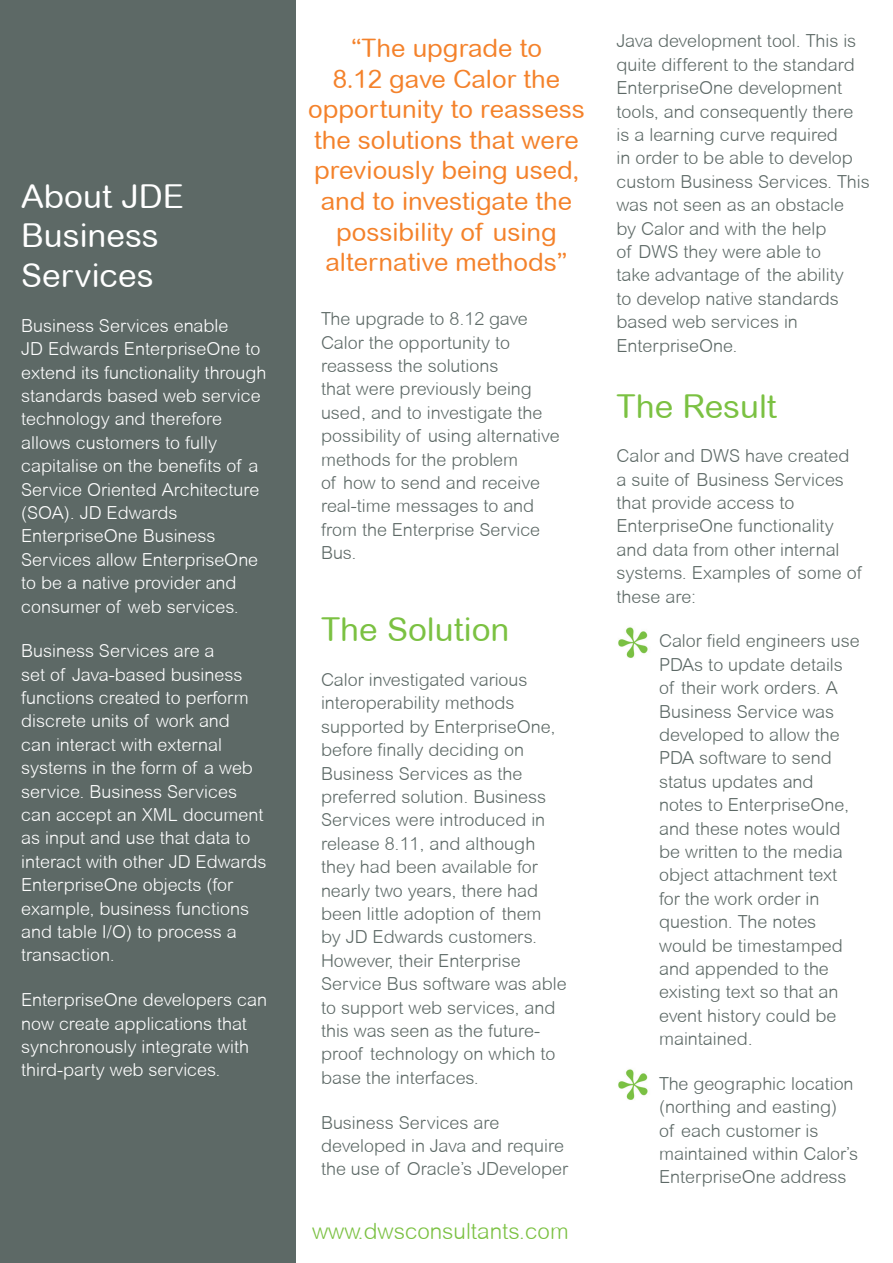
<style>
.page{position:relative;width:893px;height:1263px;background:#fff}
.page>*{position:absolute;margin:0;border:0;box-sizing:border-box;transform-origin:0 0}
.t1{font:33px/39.6px "Arial Rounded MT";color:#fff}
.t2{font:33px "Arial Rounded MT";color:#7bc142}
.t3{font:25.5px/30.6px "Arial Rounded MT";color:#f4822b;text-align:center}
.t4{font:300 22.5px "Arial Rounded MT";color:#7bc142}
.t5{font:300 18px/23.4px "Arial Rounded MT";color:#5d6966}
.t6{font:300 18px/23.4px "Arial Rounded MT";color:#fff}
</style>
<div class="page">
<div style="left:0;top:0;width:296px;height:1263px;background:#5d6966"></div>
<img style="left:618px;top:627px;width:30px;height:31px">
<img style="left:618px;top:1069px;width:30px;height:31px">
<p class="t1" style="left:21px;top:176px;width:164px">About JDE<br>Business<br>Services</p>
<p class="t6" style="left:21px;top:314px;width:247px">Business Services enable<br>JD Edwards EnterpriseOne to extend its functionality through standards based web service technology and therefore allows customers to fully capitalise on the benefits of a<br>Service Oriented Architecture (SOA). JD Edwards<br>EnterpriseOne Business<br>Services allow EnterpriseOne to be a native provider and consumer of web services.</p>
<p class="t6" style="left:21px;top:639px;width:247px">Business Services are a<br>set of Java-based business functions created to perform discrete units of work and<br>can interact with external systems in the form of a web service. Business Services can accept an XML document as input and use that data to interact with other JD Edwards<br>EnterpriseOne objects (for example, business functions and table I/O) to process a transaction.</p>
<p class="t6" style="left:21px;top:988px;width:247px">EnterpriseOne developers can now create applications that synchronously integrate with third-party web services.</p>
<p class="t3" style="left:308px;top:33px;width:278px">“The upgrade to<br>8.12 gave Calor the opportunity to reassess the solutions that were previously being used, and to investigate the possibility of using alternative methods”</p>
<p class="t5" style="left:321px;top:307px;width:240px">The upgrade to 8.12 gave<br>Calor the opportunity to reassess the solutions<br>that were previously being used, and to investigate the possibility of using alternative methods for the problem<br>of how to send and receive real‑time messages to and from the Enterprise Service<br>Bus.</p>
<p class="t2" style="left:321px;top:610px;width:190px">The Solution</p>
<p class="t5" style="left:321px;top:668px;width:247px">Calor investigated various interoperability methods supported by EnterpriseOne, before finally deciding on<br>Business Services as the preferred solution. Business<br>Services were introduced in release 8.11, and although they had been available for nearly two years, there had been little adoption of them<br>by JD Edwards customers.<br>However, their Enterprise<br>Service Bus software was able to support web services, and this was seen as the future&shy;proof technology on which to base the interfaces.</p>
<p class="t5" style="left:321px;top:1110px;width:249px">Business Services are developed in Java and require the use of Oracle’s JDeveloper</p>
<p class="t4" style="left:312px;top:1218px;width:258px">www.dwsconsultants.com</p>
<p class="t5" style="left:617px;top:29px;width:255px">Java development tool. This is quite different to the standard<br>EnterpriseOne development tools, and consequently there is a learning curve required<br>in order to be able to develop custom Business Services. This was not seen as an obstacle<br>by Calor and with the help<br>of DWS they were able to<br>take advantage of the ability<br>to develop native standards based web services in<br>EnterpriseOne.</p>
<p class="t2" style="left:617px;top:387px;width:162px">The Result</p>
<p class="t5" style="left:617px;top:444px;width:247px">Calor and DWS have created a suite of Business Services that provide access to<br>EnterpriseOne functionality and data from other internal systems. Examples of some of these are:</p>
<p class="t5" style="left:659px;top:629px;width:202px">Calor field engineers use<br>PDAs to update details of their work orders. A<br>Business Service was developed to allow the<br>PDA software to send status updates and notes to EnterpriseOne, and these notes would be written to the media object attachment text for the work order in question. The notes would be timestamped and appended to the existing text so that an event history could be maintained.</p>
<p class="t5" style="left:659px;top:1072px;width:201px">The geographic location (northing and easting)<br>of each customer is maintained within Calor’s<br>EnterpriseOne address</p>
</div>
